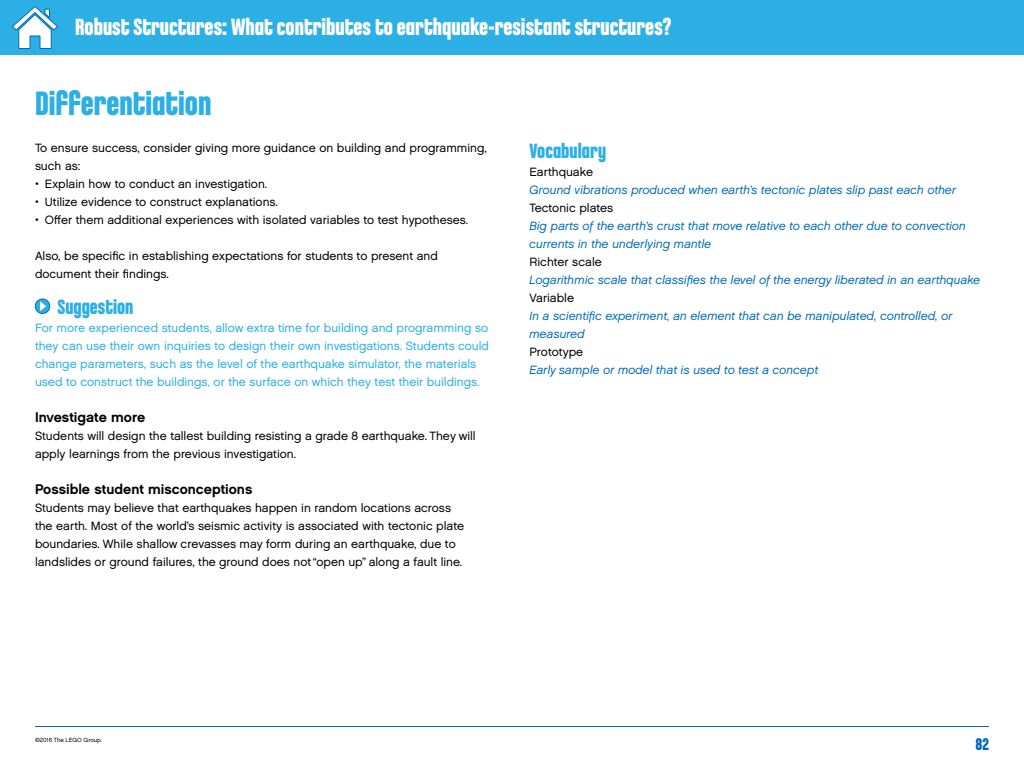
<style>
.page{position:relative;width:1024px;height:768px;background:#fff}
.page>*{position:absolute;margin:0;border:0;box-sizing:border-box;transform-origin:0 0}
.t1{font:700 36px "LEGO Chalet Comprime 80";color:#2cafe5}
.t2{font:700 25px "LEGO Chalet Comprime 80";color:#fff}
.t3{font:700 22px "LEGO Chalet Comprime 80";color:#2cafe5}
.t4{font:700 18px "LEGO Chalet Comprime 80";color:#006cb7}
.t5{font:700 14px "LEGO Chalet 60";color:#000}
.t6{font:12px/18px "LEGO Chalet 60";color:#000}
.t7{font:italic 12px/18px "LEGO Chalet 60";color:#006cb7}
.t8{font:12px/18px "LEGO Chalet 60";color:#2cafe5}
.t9{font:6px "LEGO Chalet 60";color:#000}
</style>
<div class="page">
<div style="left:0;top:0;width:1024px;height:55px;background:#2cafe5"></div>
<hr style="left:35px;top:726px;width:954px;height:2px;background:#006cb7">
<svg style="left:12px;top:6px;width:46px;height:43px"></svg>
<div style="left:35px;top:299px;width:15px;height:15px;background:#2cafe5;border-radius:50%"></div>
<div style="left:35px;top:299px;width:15px;height:15px;border:1px solid #006cb7;border-radius:50%"></div>
<svg style="left:40px;top:301px;width:6px;height:10px"></svg>
<h2 class="t2" style="left:75px;top:12px;width:598px">Robust Structures: What contributes to earthquake-resistant structures?</h2>
<h1 class="t1" style="left:35px;top:82px;width:178px">Differentiation</h1>
<p class="t6" style="left:35px;top:138px;width:453px">To ensure success, consider giving more guidance on building and programming, such as:</p>
<p class="t6" style="left:35px;top:174px;width:234px">• Explain how to conduct an investigation.</p>
<p class="t6" style="left:35px;top:192px;width:245px">• Utilize evidence to construct explanations.</p>
<p class="t6" style="left:35px;top:210px;width:435px">• Offer them additional experiences with isolated variables to test hypotheses.</p>
<p class="t6" style="left:35px;top:246px;width:404px">Also, be specific in establishing expectations for students to present and document their findings.</p>
<h3 class="t3" style="left:58px;top:293px;width:77px">Suggestion</h3>
<p class="t8" style="left:35px;top:318px;width:456px">For more experienced students, allow extra time for building and programming so they can use their own inquiries to design their own investigations. Students could change parameters, such as the level of the earthquake simulator, the materials used to construct the buildings, or the surface on which they test their buildings.</p>
<p class="t5" style="left:35px;top:408px;width:112px">Investigate more</p>
<p class="t6" style="left:35px;top:426px;width:442px">Students will design the tallest building resisting a grade 8 earthquake. They will apply learnings from the previous investigation.</p>
<p class="t5" style="left:35px;top:480px;width:219px">Possible student misconceptions</p>
<p class="t6" style="left:35px;top:498px;width:431px">Students may believe that earthquakes happen in random locations across the earth. Most of the world’s seismic activity is associated with tectonic plate boundaries. While shallow crevasses may form during an earthquake, due to landslides or ground failures, the ground does not “open up” along a fault line.</p>
<h3 class="t3" style="left:530px;top:138px;width:78px">Vocabulary</h3>
<p class="t6" style="left:530px;top:163px;width:65px">Earthquake</p>
<p class="t7" style="left:530px;top:181px;width:428px">Ground vibrations produced when earth’s tectonic plates slip past each other</p>
<p class="t6" style="left:530px;top:199px;width:85px">Tectonic plates</p>
<p class="t7" style="left:530px;top:217px;width:438px">Big parts of the earth’s crust that move relative to each other due to convection currents in the underlying mantle</p>
<p class="t6" style="left:530px;top:253px;width:74px">Richter scale</p>
<p class="t7" style="left:530px;top:271px;width:453px">Logarithmic scale that classifies the level of the energy liberated in an earthquake</p>
<p class="t6" style="left:530px;top:289px;width:46px">Variable</p>
<p class="t7" style="left:530px;top:307px;width:425px">In a scientific experiment, an element that can be manipulated, controlled, or measured</p>
<p class="t6" style="left:530px;top:343px;width:55px">Prototype</p>
<p class="t7" style="left:530px;top:361px;width:290px">Early sample or model that is used to test a concept</p>
<p class="t9" style="left:35px;top:736px;width:69px">©2016 The LEGO Group.</p>
<h3 class="t4" style="left:976px;top:734px;width:15px">82</h3>
</div>
